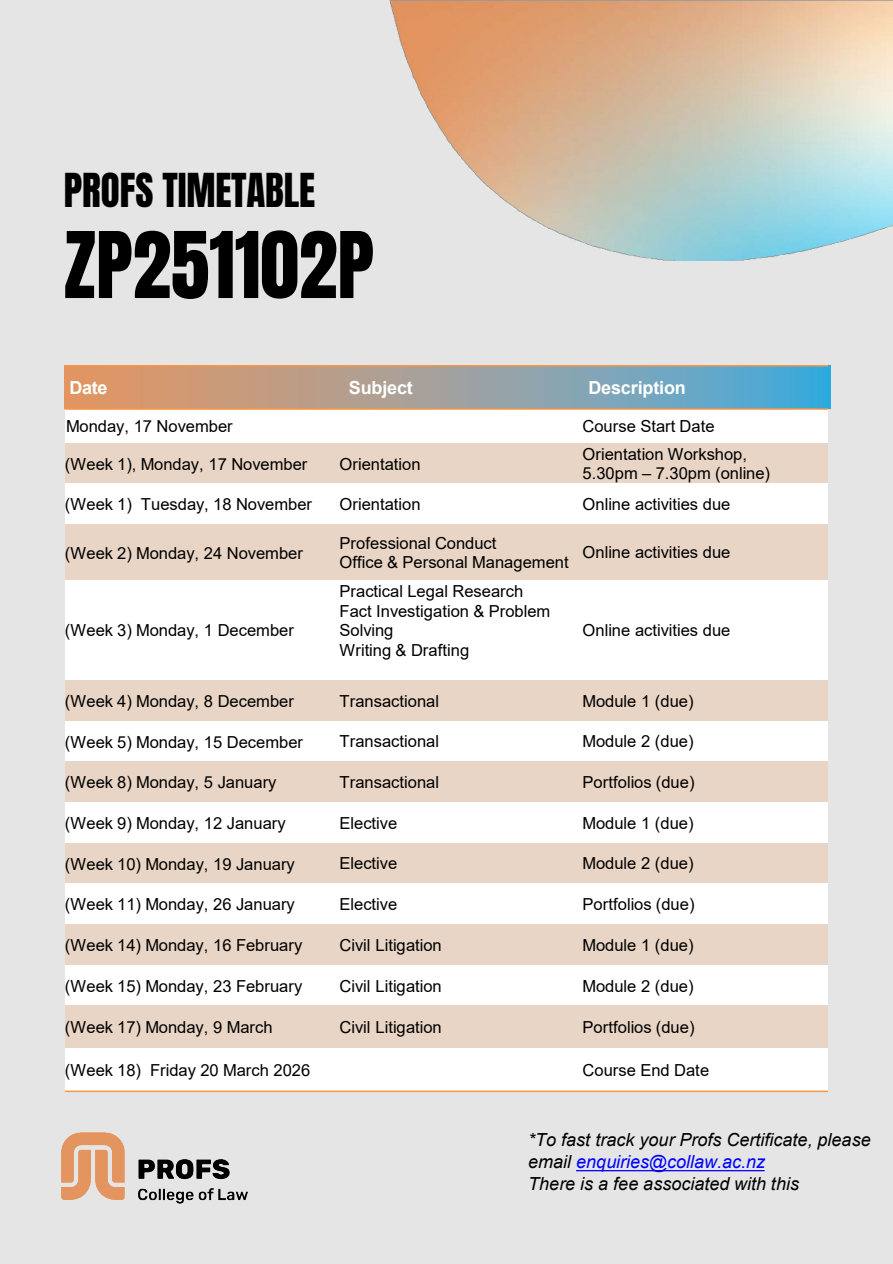
<style>
.page{position:relative;width:893px;height:1264px;background:#fff}
.page>*{position:absolute;margin:0;border:0;box-sizing:border-box;transform-origin:0 0}
.t1{font:78px "Anton";color:#000}
.t2{font:39px "Anton";letter-spacing:-.005em;color:#000}
.t3{font:italic 18px/21.6px "Arial";color:#000}
.t4{font:700 18px "Arial";letter-spacing:-.01em;color:#fff}
.t5{font:16.5px/19.8px "Arial";color:#000}
.s1{color:#00f}
</style>
<div class="page">
<div style="left:0;top:0;width:892px;height:1263px;background:#e5e5e5"></div>
<img style="left:389px;top:0;width:503px;height:260px">
<img style="left:65px;top:366px;width:765px;height:42px">
<div style="left:65px;top:409px;width:273px;height:33px;background:#fff"></div>
<div style="left:338px;top:409px;width:243px;height:33px;background:#fff"></div>
<div style="left:581px;top:409px;width:247px;height:33px;background:#fff"></div>
<div style="left:65px;top:442px;width:273px;height:41px;background:#e8d5c5"></div>
<div style="left:338px;top:442px;width:243px;height:41px;background:#e8d5c5"></div>
<div style="left:581px;top:442px;width:247px;height:41px;background:#e8d5c5"></div>
<div style="left:65px;top:483px;width:273px;height:41px;background:#fff"></div>
<div style="left:338px;top:483px;width:243px;height:41px;background:#fff"></div>
<div style="left:581px;top:483px;width:247px;height:41px;background:#fff"></div>
<div style="left:65px;top:524px;width:273px;height:55px;background:#e8d5c5"></div>
<div style="left:338px;top:524px;width:243px;height:55px;background:#e8d5c5"></div>
<div style="left:581px;top:524px;width:247px;height:55px;background:#e8d5c5"></div>
<div style="left:65px;top:579px;width:273px;height:101px;background:#fff"></div>
<div style="left:338px;top:579px;width:243px;height:101px;background:#fff"></div>
<div style="left:581px;top:579px;width:247px;height:101px;background:#fff"></div>
<div style="left:65px;top:680px;width:273px;height:40px;background:#e8d5c5"></div>
<div style="left:338px;top:680px;width:243px;height:40px;background:#e8d5c5"></div>
<div style="left:581px;top:680px;width:247px;height:40px;background:#e8d5c5"></div>
<div style="left:65px;top:720px;width:273px;height:41px;background:#fff"></div>
<div style="left:338px;top:720px;width:243px;height:41px;background:#fff"></div>
<div style="left:581px;top:720px;width:247px;height:41px;background:#fff"></div>
<div style="left:65px;top:761px;width:273px;height:41px;background:#e8d5c5"></div>
<div style="left:338px;top:761px;width:243px;height:41px;background:#e8d5c5"></div>
<div style="left:581px;top:761px;width:247px;height:41px;background:#e8d5c5"></div>
<div style="left:65px;top:802px;width:273px;height:40px;background:#fff"></div>
<div style="left:338px;top:802px;width:243px;height:40px;background:#fff"></div>
<div style="left:581px;top:802px;width:247px;height:40px;background:#fff"></div>
<div style="left:65px;top:842px;width:273px;height:41px;background:#e8d5c5"></div>
<div style="left:338px;top:842px;width:243px;height:41px;background:#e8d5c5"></div>
<div style="left:581px;top:842px;width:247px;height:41px;background:#e8d5c5"></div>
<div style="left:65px;top:883px;width:273px;height:41px;background:#fff"></div>
<div style="left:338px;top:883px;width:243px;height:41px;background:#fff"></div>
<div style="left:581px;top:883px;width:247px;height:41px;background:#fff"></div>
<div style="left:65px;top:924px;width:273px;height:40px;background:#e8d5c5"></div>
<div style="left:338px;top:924px;width:243px;height:40px;background:#e8d5c5"></div>
<div style="left:581px;top:924px;width:247px;height:40px;background:#e8d5c5"></div>
<div style="left:65px;top:964px;width:273px;height:41px;background:#fff"></div>
<div style="left:338px;top:964px;width:243px;height:41px;background:#fff"></div>
<div style="left:581px;top:964px;width:247px;height:41px;background:#fff"></div>
<div style="left:65px;top:1005px;width:273px;height:43px;background:#e8d5c5"></div>
<div style="left:338px;top:1005px;width:243px;height:43px;background:#e8d5c5"></div>
<div style="left:581px;top:1005px;width:247px;height:43px;background:#e8d5c5"></div>
<div style="left:65px;top:1048px;width:273px;height:43px;background:#fff"></div>
<div style="left:338px;top:1048px;width:243px;height:43px;background:#fff"></div>
<div style="left:581px;top:1048px;width:247px;height:43px;background:#fff"></div>
<hr style="left:65px;top:408px;width:763px;height:1px;background:#f79646">
<hr style="left:65px;top:365px;width:763px;height:1px;background:#f79646">
<hr style="left:65px;top:1090px;width:763px;height:1px;background:#f79646">
<img style="left:61px;top:1132px;width:187px;height:71px">
<h1 class="t2" style="left:64px;top:171px;width:253px">PROFS TIMETABLE</h1>
<h1 class="t1" style="left:64px;top:225px;width:311px">ZP251102P</h1>
<p class="t4" style="left:70px;top:374px;width:39px">Date</p>
<p class="t4" style="left:349px;top:374px;width:65px">Subject</p>
<p class="t4" style="left:588px;top:374px;width:99px">Description</p>
<p class="t5" style="left:66px;top:416px;width:168px">Monday, 17 November</p>
<p class="t5" style="left:582px;top:416px;width:133px">Course Start Date</p>
<p class="t5" style="left:65px;top:454px;width:244px">(Week 1), Monday, 17 November</p>
<p class="t5" style="left:339px;top:453px;width:83px">Orientation</p>
<p class="t5" style="left:582px;top:443px;width:166px">Orientation Workshop,</p>
<p class="t5" style="left:582px;top:463px;width:189px">5.30pm – 7.30pm (online)</p>
<p class="t5" style="left:65px;top:494px;width:249px">(Week 1) Tuesday, 18 November</p>
<p class="t5" style="left:339px;top:494px;width:83px">Orientation</p>
<p class="t5" style="left:582px;top:494px;width:149px">Online activities due</p>
<p class="t5" style="left:65px;top:542px;width:239px">(Week 2) Monday, 24 November</p>
<p class="t5" style="left:339px;top:532px;width:231px">Professional Conduct<br>Office &amp; Personal Management</p>
<p class="t5" style="left:582px;top:542px;width:149px">Online activities due</p>
<p class="t5" style="left:65px;top:620px;width:230px">(Week 3) Monday, 1 December</p>
<p class="t5" style="left:339px;top:580px;width:212px">Practical Legal Research<br>Fact Investigation &amp; Problem<br>Solving</p>
<p class="t5" style="left:339px;top:640px;width:131px">Writing &amp; Drafting</p>
<p class="t5" style="left:582px;top:620px;width:149px">Online activities due</p>
<p class="t5" style="left:65px;top:691px;width:230px">(Week 4) Monday, 8 December</p>
<p class="t5" style="left:339px;top:690px;width:101px">Transactional</p>
<p class="t5" style="left:582px;top:690px;width:112px">Module 1 (due)</p>
<p class="t5" style="left:65px;top:731px;width:240px">(Week 5) Monday, 15 December</p>
<p class="t5" style="left:339px;top:731px;width:101px">Transactional</p>
<p class="t5" style="left:582px;top:731px;width:112px">Module 2 (due)</p>
<p class="t5" style="left:65px;top:772px;width:213px">(Week 8) Monday, 5 January</p>
<p class="t5" style="left:339px;top:772px;width:101px">Transactional</p>
<p class="t5" style="left:582px;top:772px;width:113px">Portfolios (due)</p>
<p class="t5" style="left:65px;top:813px;width:222px">(Week 9) Monday, 12 January</p>
<p class="t5" style="left:339px;top:812px;width:59px">Elective</p>
<p class="t5" style="left:582px;top:812px;width:112px">Module 1 (due)</p>
<p class="t5" style="left:65px;top:853px;width:231px">(Week 10) Monday, 19 January</p>
<p class="t5" style="left:339px;top:853px;width:59px">Elective</p>
<p class="t5" style="left:582px;top:853px;width:112px">Module 2 (due)</p>
<p class="t5" style="left:65px;top:894px;width:231px">(Week 11) Monday, 26 January</p>
<p class="t5" style="left:339px;top:894px;width:59px">Elective</p>
<p class="t5" style="left:582px;top:894px;width:113px">Portfolios (due)</p>
<p class="t5" style="left:65px;top:935px;width:239px">(Week 14) Monday, 16 February</p>
<p class="t5" style="left:339px;top:934px;width:104px">Civil Litigation</p>
<p class="t5" style="left:582px;top:934px;width:112px">Module 1 (due)</p>
<p class="t5" style="left:65px;top:975px;width:239px">(Week 15) Monday, 23 February</p>
<p class="t5" style="left:339px;top:975px;width:104px">Civil Litigation</p>
<p class="t5" style="left:582px;top:975px;width:112px">Module 2 (due)</p>
<p class="t5" style="left:65px;top:1017px;width:209px">(Week 17) Monday, 9 March</p>
<p class="t5" style="left:339px;top:1017px;width:104px">Civil Litigation</p>
<p class="t5" style="left:582px;top:1017px;width:113px">Portfolios (due)</p>
<p class="t5" style="left:65px;top:1060px;width:247px">(Week 18) Friday 20 March 2026</p>
<p class="t5" style="left:582px;top:1060px;width:128px">Course End Date</p>
<p class="t3" style="left:528px;top:1129px;width:344px">*To fast track your Profs Certificate, please email <span class="s1">enquiries@collaw.ac.nz</span></p>
<p class="t3" style="left:528px;top:1172px;width:272px">There is a fee associated with this</p>
</div>
